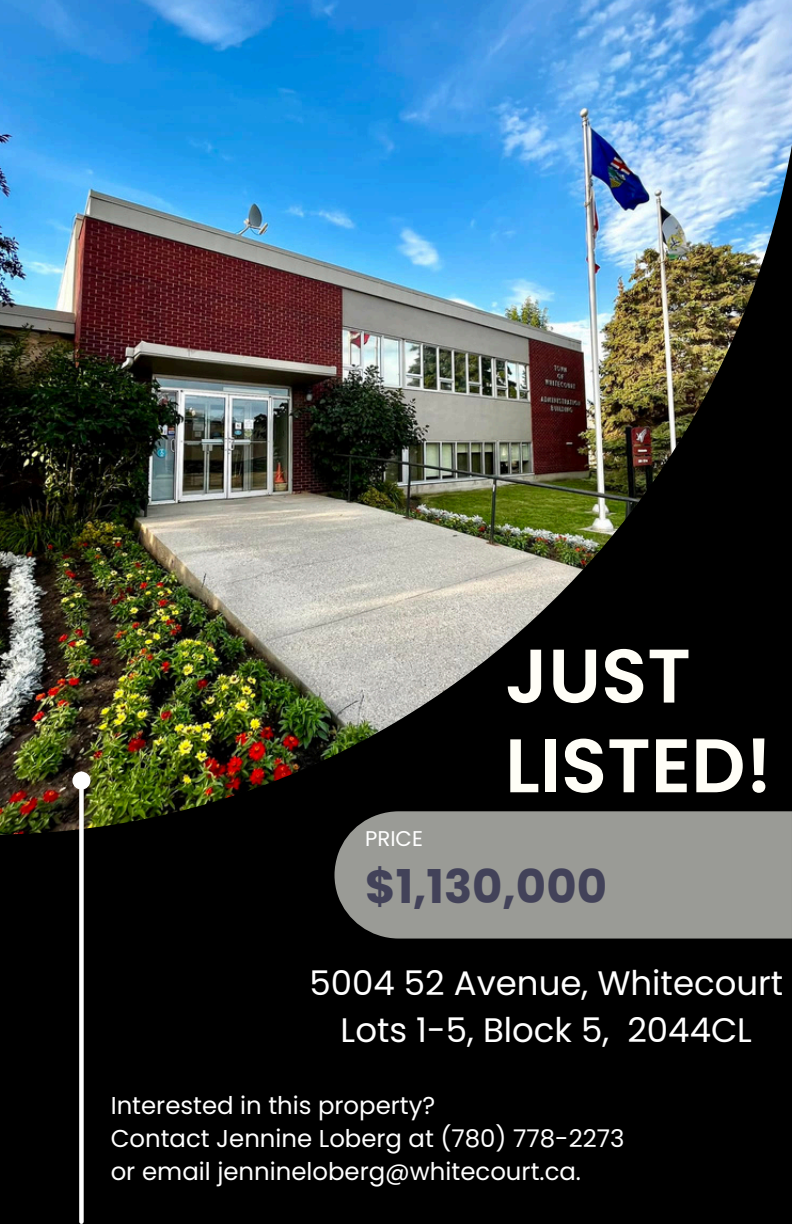
<style>
.page{position:relative;width:792px;height:1224px;background:#000}
.page>*{position:absolute;margin:0;border:0;box-sizing:border-box;transform-origin:0 0}
.t1{font:600 75.8px/89.8px "Poppins";color:#fffef7}
.t2{font:700 46.6px "Poppins";color:#424259}
.t3{font:34px/46.4px "Poppins";color:#fff;text-align:center}
.t4{font:24.4px/33px "Poppins";color:#fff}
.t5{font:21.2px "Poppins";color:#fff}
</style>
<div class="page">
<img style="left:0;top:0;width:792px;height:835px">
<div style="left:79px;top:790px;width:5px;height:432px;background:#fff"></div>
<div style="left:75px;top:774px;width:13px;height:13px;background:#fff;border-radius:50%"></div>
<div style="left:72px;top:772px;width:18px;height:18px;border:4px solid #fff;border-radius:50%"></div>
<div style="left:334px;top:811px;width:458px;height:128px;background:#9a9b96"></div>
<h2 class="t5" style="left:365px;top:823px;width:59px">PRICE</h2>
<h1 class="t1" style="left:505px;top:631px;width:269px">JUST<br>LISTED!</h1>
<p class="t2" style="left:365px;top:854px;width:243px">$1,130,000</p>
<h3 class="t3" style="left:309px;top:960px;width:475px">5004 52 Avenue, Whitecourt<br>Lots 1-5, Block 5, 2044CL</h3>
<p class="t4" style="left:111px;top:1089px;width:515px">Interested in this property?<br>Contact Jennine Loberg at (780) 778-2273 or email jennineloberg@whitecourt.ca.</p>
</div>
